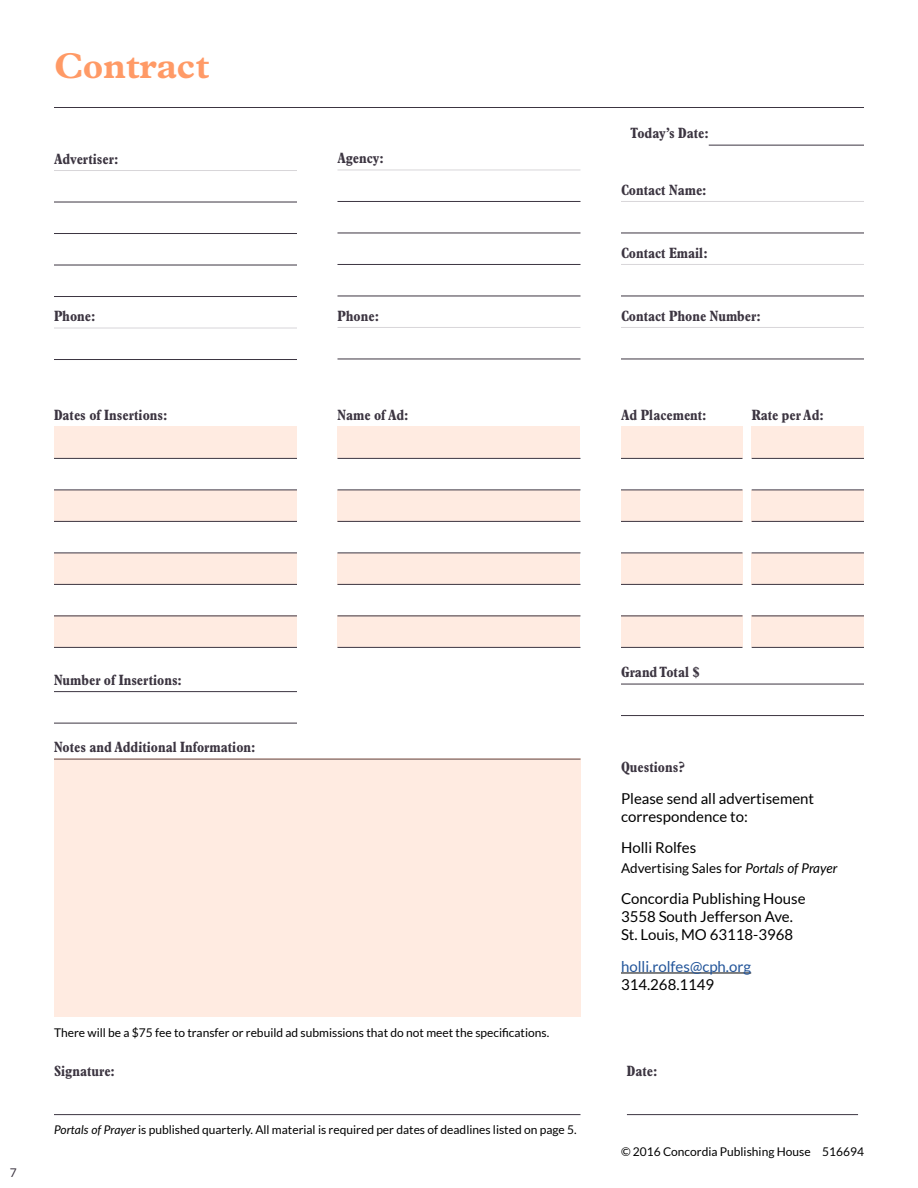
<style>
.page{position:relative;width:918px;height:1188px;background:#fff}
.page>*{position:absolute;margin:0;border:0;box-sizing:border-box;transform-origin:0 0}
.t1{font:700 36px "Plantin Std";color:#ff9a66}
.t2{font:700 condensed 15px "Plantin Std";color:#3c3541}
.t3{font:15px/18px "Lato";color:#000}
.t4{font:15px "Lato";color:#23559a}
.t5{font:13.5px "Lato";color:#000}
.t6{font:12px "Lato";color:#000}
.t7{font:12px "Lato";color:#3c3541}
.s1{font-style:italic}
</style>
<div class="page">
<hr style="left:54px;top:107px;width:810px;height:1px;background:#3c3541">
<hr style="left:709px;top:145px;width:155px;height:1px;background:#3c3541">
<div style="left:54px;top:490px;width:243px;height:32px;background:#ffebe1"></div>
<div style="left:338px;top:490px;width:242px;height:32px;background:#ffebe1"></div>
<div style="left:621px;top:490px;width:121px;height:32px;background:#ffebe1"></div>
<div style="left:752px;top:490px;width:112px;height:32px;background:#ffebe1"></div>
<div style="left:54px;top:426px;width:243px;height:32px;background:#ffebe1"></div>
<div style="left:338px;top:426px;width:242px;height:32px;background:#ffebe1"></div>
<div style="left:621px;top:426px;width:121px;height:32px;background:#ffebe1"></div>
<div style="left:752px;top:426px;width:112px;height:32px;background:#ffebe1"></div>
<div style="left:54px;top:553px;width:243px;height:32px;background:#ffebe1"></div>
<div style="left:54px;top:615px;width:243px;height:32px;background:#ffebe1"></div>
<div style="left:338px;top:553px;width:242px;height:32px;background:#ffebe1"></div>
<div style="left:338px;top:615px;width:242px;height:32px;background:#ffebe1"></div>
<div style="left:54px;top:759px;width:526px;height:258px;background:#ffebe1"></div>
<div style="left:621px;top:553px;width:121px;height:32px;background:#ffebe1"></div>
<div style="left:621px;top:615px;width:121px;height:32px;background:#ffebe1"></div>
<div style="left:752px;top:553px;width:112px;height:32px;background:#ffebe1"></div>
<div style="left:752px;top:615px;width:112px;height:32px;background:#ffebe1"></div>
<hr style="left:54px;top:170px;width:243px;height:1px;background:#d8d6d9">
<hr style="left:54px;top:202px;width:243px;height:1px;background:#3c3541">
<hr style="left:54px;top:233px;width:243px;height:1px;background:#3c3541">
<hr style="left:54px;top:265px;width:243px;height:1px;background:#3c3541">
<hr style="left:54px;top:296px;width:243px;height:1px;background:#3c3541">
<hr style="left:54px;top:328px;width:243px;height:1px;background:#d8d6d9">
<hr style="left:54px;top:359px;width:243px;height:1px;background:#3c3541">
<hr style="left:338px;top:170px;width:242px;height:1px;background:#d8d6d9">
<hr style="left:338px;top:201px;width:242px;height:1px;background:#3c3541">
<hr style="left:338px;top:233px;width:242px;height:1px;background:#3c3541">
<hr style="left:338px;top:264px;width:242px;height:1px;background:#3c3541">
<hr style="left:338px;top:296px;width:242px;height:1px;background:#3c3541">
<hr style="left:338px;top:327px;width:242px;height:1px;background:#d8d6d9">
<hr style="left:338px;top:359px;width:242px;height:1px;background:#3c3541">
<hr style="left:621px;top:201px;width:243px;height:1px;background:#d8d6d9">
<hr style="left:621px;top:233px;width:243px;height:1px;background:#3c3541">
<hr style="left:621px;top:264px;width:243px;height:1px;background:#d8d6d9">
<hr style="left:621px;top:296px;width:243px;height:1px;background:#3c3541">
<hr style="left:621px;top:327px;width:243px;height:1px;background:#d8d6d9">
<hr style="left:621px;top:359px;width:243px;height:1px;background:#3c3541">
<hr style="left:54px;top:458px;width:243px;height:1px;background:#3c3541">
<hr style="left:54px;top:490px;width:243px;height:1px;background:#3c3541">
<hr style="left:54px;top:521px;width:243px;height:1px;background:#3c3541">
<hr style="left:54px;top:553px;width:243px;height:1px;background:#3c3541">
<hr style="left:54px;top:584px;width:243px;height:1px;background:#3c3541">
<hr style="left:54px;top:616px;width:243px;height:1px;background:#3c3541">
<hr style="left:54px;top:647px;width:243px;height:1px;background:#3c3541">
<hr style="left:338px;top:458px;width:242px;height:1px;background:#3c3541">
<hr style="left:338px;top:490px;width:242px;height:1px;background:#3c3541">
<hr style="left:338px;top:521px;width:242px;height:1px;background:#3c3541">
<hr style="left:338px;top:553px;width:242px;height:1px;background:#3c3541">
<hr style="left:338px;top:584px;width:242px;height:1px;background:#3c3541">
<hr style="left:338px;top:616px;width:242px;height:1px;background:#3c3541">
<hr style="left:338px;top:647px;width:242px;height:1px;background:#3c3541">
<hr style="left:621px;top:458px;width:121px;height:1px;background:#3c3541">
<hr style="left:621px;top:490px;width:121px;height:1px;background:#3c3541">
<hr style="left:621px;top:521px;width:121px;height:1px;background:#3c3541">
<hr style="left:621px;top:553px;width:121px;height:1px;background:#3c3541">
<hr style="left:621px;top:584px;width:121px;height:1px;background:#3c3541">
<hr style="left:621px;top:616px;width:121px;height:1px;background:#3c3541">
<hr style="left:621px;top:647px;width:121px;height:1px;background:#3c3541">
<hr style="left:54px;top:691px;width:243px;height:1px;background:#3c3541">
<hr style="left:54px;top:723px;width:243px;height:1px;background:#3c3541">
<hr style="left:752px;top:458px;width:112px;height:1px;background:#3c3541">
<hr style="left:752px;top:490px;width:112px;height:1px;background:#3c3541">
<hr style="left:752px;top:521px;width:112px;height:1px;background:#3c3541">
<hr style="left:752px;top:553px;width:112px;height:1px;background:#3c3541">
<hr style="left:752px;top:584px;width:112px;height:1px;background:#3c3541">
<hr style="left:752px;top:616px;width:112px;height:1px;background:#3c3541">
<hr style="left:752px;top:647px;width:112px;height:1px;background:#3c3541">
<hr style="left:621px;top:973px;width:130px;height:1px;background:#000">
<hr style="left:54px;top:1114px;width:526px;height:1px;background:#3c3541">
<hr style="left:621px;top:684px;width:243px;height:1px;background:#3c3541">
<hr style="left:621px;top:715px;width:243px;height:1px;background:#3c3541">
<hr style="left:627px;top:1114px;width:231px;height:1px;background:#3c3541">
<h1 class="t1" style="left:54px;top:45px;width:157px">Contract</h1>
<p class="t2" style="left:54px;top:150px;width:66px">Advertiser:</p>
<p class="t2" style="left:54px;top:307px;width:43px">Phone:</p>
<p class="t2" style="left:338px;top:149px;width:48px">Agency:</p>
<p class="t2" style="left:338px;top:307px;width:43px">Phone:</p>
<p class="t2" style="left:630px;top:124px;width:80px">Today’s Date:</p>
<p class="t2" style="left:621px;top:181px;width:87px">Contact Name:</p>
<p class="t2" style="left:621px;top:244px;width:88px">Contact Email:</p>
<p class="t2" style="left:621px;top:307px;width:141px">Contact Phone Number:</p>
<p class="t2" style="left:54px;top:406px;width:115px">Dates of Insertions:</p>
<p class="t2" style="left:338px;top:406px;width:73px">Name of Ad:</p>
<p class="t2" style="left:621px;top:406px;width:87px">Ad Placement:</p>
<p class="t2" style="left:752px;top:406px;width:74px">Rate per Ad:</p>
<p class="t2" style="left:54px;top:671px;width:130px">Number of Insertions:</p>
<p class="t2" style="left:54px;top:738px;width:203px">Notes and Additional Information:</p>
<p class="t7" style="left:10px;top:1166px;width:8px">7</p>
<p class="t6" style="left:54px;top:1026px;width:497px">There will be a $75 fee to transfer or rebuild ad submissions that do not meet the specifications.</p>
<p class="t2" style="left:54px;top:1062px;width:63px">Signature:</p>
<p class="t6" style="left:54px;top:1123px;width:524px"><span class="s1">Portals of Prayer</span> is published quarterly. All material is required per dates of deadlines listed on page 5.</p>
<p class="t2" style="left:621px;top:663px;width:80px">Grand Total $</p>
<p class="t2" style="left:621px;top:759px;width:65px">Questions?</p>
<p class="t3" style="left:621px;top:789px;width:195px">Please send all advertisement correspondence to:</p>
<p class="t3" style="left:621px;top:839px;width:77px">Holli Rolfes</p>
<p class="t5" style="left:621px;top:861px;width:218px">Advertising Sales for <span class="s1">Portals of Prayer</span></p>
<p class="t3" style="left:621px;top:890px;width:186px">Concordia Publishing House<br>3558 South Jefferson Ave.<br>St. Louis, MO 63118-3968</p>
<p class="t4" style="left:621px;top:958px;width:132px">holli.rolfes@cph.org</p>
<p class="t3" style="left:621px;top:975px;width:95px">314.268.1149</p>
<p class="t2" style="left:627px;top:1062px;width:32px">Date:</p>
<p class="t6" style="left:621px;top:1145px;width:244px">© 2016 Concordia Publishing House 516694</p>
</div>
